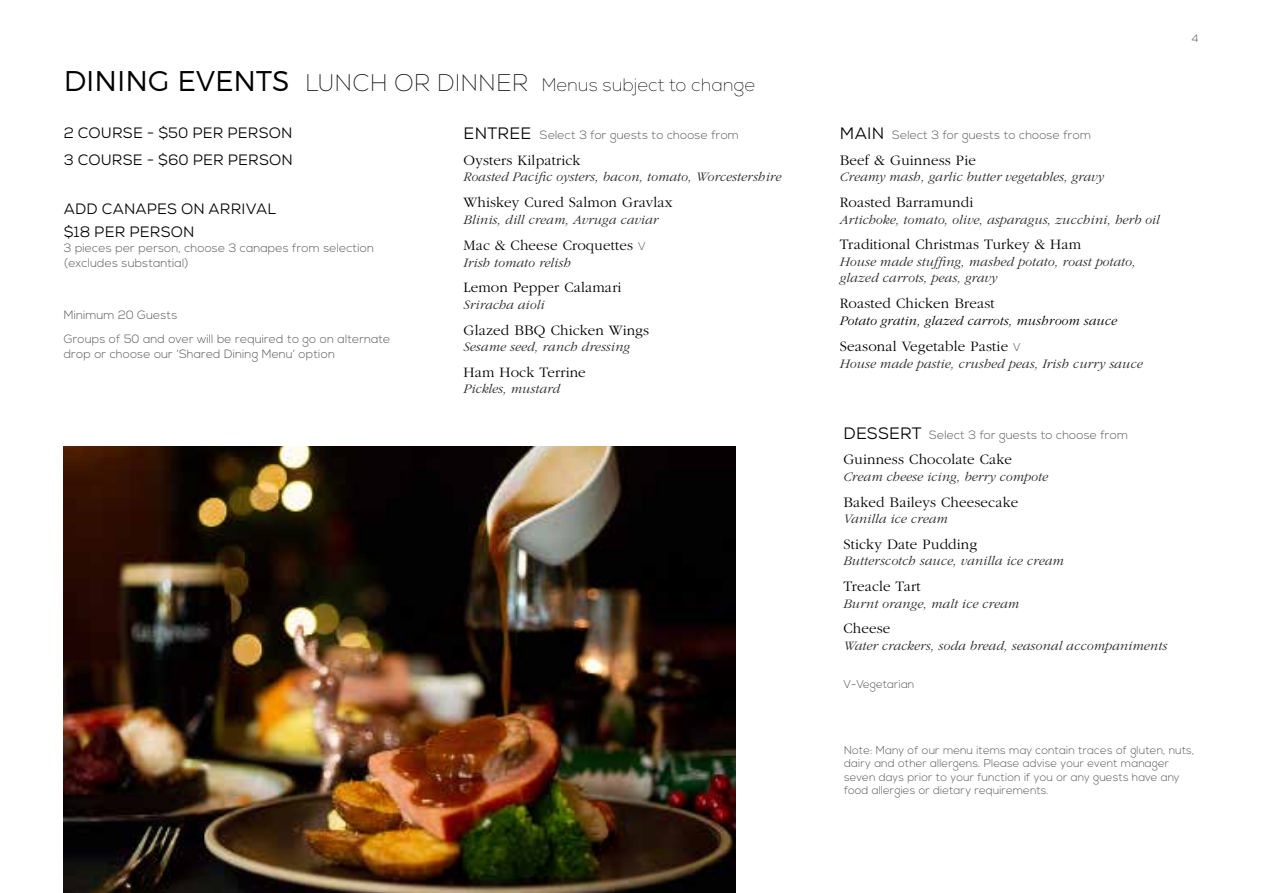
<style>
.page{position:relative;width:1263px;height:893px;background:#fff}
.page>*{position:absolute;margin:0;border:0;box-sizing:border-box;transform-origin:0 0}
.t1{font:100 18px "Nexa";color:#000}
.t2{font:300 15px "ITC Garamond Std";letter-spacing:.01em;color:#000}
.t3{font:15px/26.7px "Nexa";letter-spacing:.015em;color:#000}
.t4{font:italic 300 13.5px/16.5px "ITC Garamond Std";letter-spacing:.01em;color:#292829}
.t5{font:italic 300 13.5px "ITC Garamond Std";letter-spacing:.01em;color:#000}
.t6{font:300 12px/15px "Nexa";letter-spacing:.01em;color:#58595b}
.t7{font:300 11.25px/13.5px "Nexa";letter-spacing:.01em;color:#58595b}
.t8{font:300 10.5px "Nexa";color:#58595b}
.s1{font-family:"Montserrat";font-weight:300;font-size:28.5px}
.s2{font-size:24px}
.s3{font-weight:400;font-size:16.5px;color:#000}
.s4{font-family:"Nexa";font-size:11.25px;color:#58595b}
</style>
<div class="page">
<img style="left:64px;top:446px;width:672px;height:447px">
<h1 class="t1" style="left:64px;top:74px;width:693px"><span class="s1">DINING EVENTS</span> <span class="s2">LUNCH OR DINNER</span> Menus subject to change</h1>
<p class="t3" style="left:64px;top:120px;width:231px">2 COURSE - $50 PER PERSON<br>3 COURSE - $60 PER PERSON</p>
<p class="t3" style="left:64px;top:198px;width:214px;line-height:22.5px">ADD CANAPES ON ARRIVAL $18 PER PERSON</p>
<p class="t6" style="left:64px;top:240px;width:312px">3 pieces per person, choose 3 canapes from selection (excludes substantial)</p>
<p class="t6" style="left:464px;top:128px;width:277px"><span class="s3">ENTREE</span> Select 3 for guests to choose from</p>
<p class="t2" style="left:463px;top:152px;width:119px">Oysters Kilpatrick</p>
<p class="t4" style="left:463px;top:169px;width:319px">Roasted Pacific oysters, bacon, tomato, Worcestershire</p>
<p class="t2" style="left:463px;top:194px;width:211px">Whiskey Cured Salmon Gravlax</p>
<p class="t4" style="left:463px;top:212px;width:196px">Blinis, dill cream, Avruga caviar</p>
<p class="t2" style="left:463px;top:237px;width:184px">Mac &amp; Cheese Croquettes <span class="s4">V</span></p>
<p class="t4" style="left:463px;top:254px;width:109px">Irish tomato relish</p>
<p class="t2" style="left:463px;top:280px;width:159px">Lemon Pepper Calamari</p>
<p class="t4" style="left:463px;top:297px;width:82px">Sriracha aioli</p>
<p class="t2" style="left:463px;top:322px;width:187px">Glazed BBQ Chicken Wings</p>
<p class="t4" style="left:463px;top:339px;width:168px">Sesame seed, ranch dressing</p>
<p class="t2" style="left:463px;top:364px;width:124px">Ham Hock Terrine</p>
<p class="t4" style="left:463px;top:381px;width:98px">Pickles, mustard</p>
<p class="t6" style="left:64px;top:304px;width:328px;line-height:23.5px">Minimum 20 Guests<br>Groups of 50 and over will be required to go on alternate</p>
<p class="t6" style="left:64px;top:347px;width:273px">drop or choose our ‘Shared Dining Menu’ option</p>
<p class="t8" style="left:1192px;top:32px;width:8px">4</p>
<p class="t6" style="left:840px;top:128px;width:253px"><span class="s3">MAIN</span> Select 3 for guests to choose from</p>
<p class="t2" style="left:840px;top:152px;width:138px">Beef &amp; Guinness Pie</p>
<p class="t4" style="left:840px;top:169px;width:265px">Creamy mash, garlic butter vegetables, gravy</p>
<p class="t2" style="left:840px;top:194px;width:135px">Roasted Barramundi</p>
<p class="t4" style="left:840px;top:211px;width:321px">Artichoke, tomato, olive, asparagus, zucchini, herb oil</p>
<p class="t2" style="left:840px;top:237px;width:243px">Traditional Christmas Turkey &amp; Ham</p>
<p class="t4" style="left:840px;top:254px;width:298px">House made stuffing, mashed potato, roast potato, glazed carrots, peas, gravy</p>
<p class="t2" style="left:840px;top:295px;width:156px">Roasted Chicken Breast</p>
<p class="t5" style="left:840px;top:314px;width:279px">Potato gratin, glazed carrots, mushroom sauce</p>
<p class="t2" style="left:840px;top:338px;width:182px">Seasonal Vegetable Pastie <span class="s4">V</span></p>
<p class="t4" style="left:840px;top:355px;width:304px">House made pastie, crushed peas, Irish curry sauce</p>
<p class="t6" style="left:843px;top:428px;width:286px"><span class="s3">DESSERT</span> Select 3 for guests to choose from</p>
<p class="t2" style="left:843px;top:452px;width:170px">Guinness Chocolate Cake</p>
<p class="t4" style="left:843px;top:469px;width:206px">Cream cheese icing, berry compote</p>
<p class="t2" style="left:843px;top:494px;width:176px">Baked Baileys Cheesecake</p>
<p class="t4" style="left:843px;top:511px;width:106px">Vanilla ice cream</p>
<p class="t2" style="left:843px;top:536px;width:135px">Sticky Date Pudding</p>
<p class="t4" style="left:843px;top:553px;width:222px">Butterscotch sauce, vanilla ice cream</p>
<p class="t2" style="left:843px;top:578px;width:79px">Treacle Tart</p>
<p class="t4" style="left:843px;top:595px;width:177px">Burnt orange, malt ice cream</p>
<p class="t2" style="left:843px;top:621px;width:48px">Cheese</p>
<p class="t4" style="left:843px;top:638px;width:325px">Water crackers, soda bread, seasonal accompaniments</p>
<p class="t7" style="left:843px;top:678px;width:73px">V-Vegetarian</p>
<p class="t7" style="left:844px;top:744px;width:352px">Note: Many of our menu items may contain traces of gluten, nuts, dairy and other allergens. Please advise your event manager seven days prior to your function if you or any guests have any food allergies or dietary requirements.</p>
</div>
